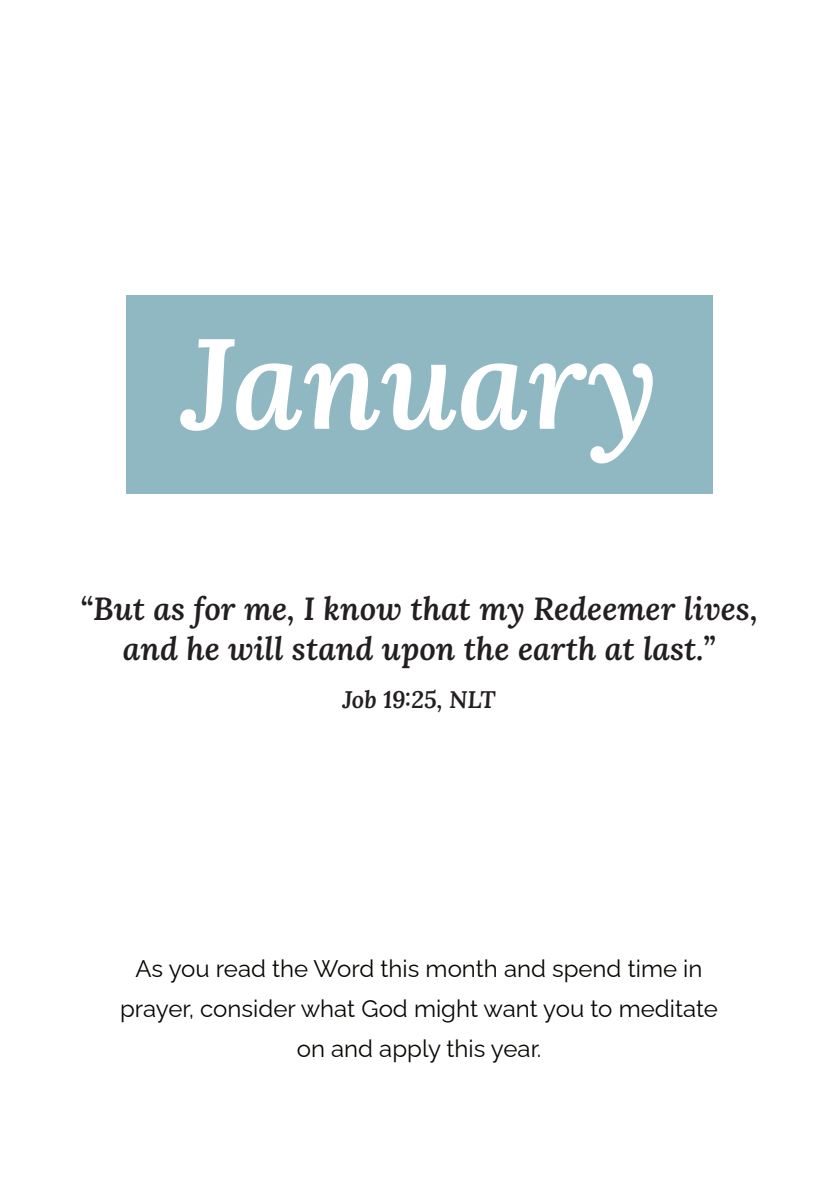
<style>
.page{position:relative;width:840px;height:1191px;background:#fff}
.page>*{position:absolute;margin:0;border:0;box-sizing:border-box;transform-origin:0 0}
.t1{font:italic 600 128px "Lora";color:#fff}
.t2{font:italic 600 32px/40px "Lora";color:#231f20;text-align:center}
.t3{font:24px/40px "Raleway";color:#080704;text-align:center}
.t4{font:italic 600 24px "Lora";color:#231f20}
</style>
<div class="page">
<div style="left:126px;top:295px;width:586px;height:199px;background:#90b8c3"></div>
<h1 class="t1" style="left:182px;top:300px;width:478px">January</h1>
<h2 class="t2" style="left:80px;top:588px;width:679px">“But as for me, I know that my Redeemer lives, and he will stand upon the earth at last.”</h2>
<p class="t4" style="left:342px;top:683px;width:155px">Job 19:25, NLT</p>
<p class="t3" style="left:120px;top:948px;width:599px">As you read the Word this month and spend time in prayer, consider what God might want you to meditate on and apply this year.</p>
</div>
